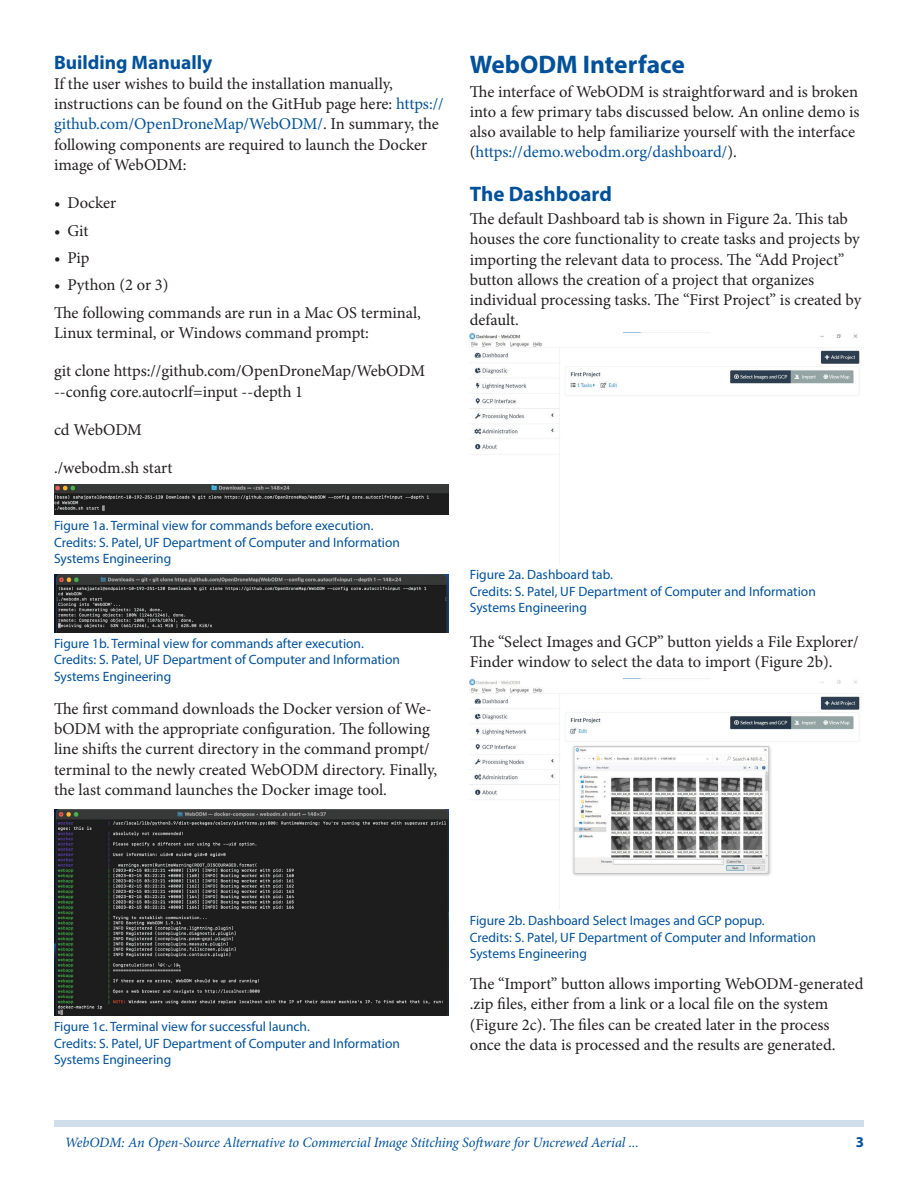
<style>
.page{position:relative;width:918px;height:1188px;background:#fff}
.page>*{position:absolute;margin:0;border:0;box-sizing:border-box;transform-origin:0 0}
.SectionHeading0{font:700 25.5px "Myriad Pro";color:#01519a}
.SectionHeading1{font:700 21px "Myriad Pro";color:#01519a}
.SectionHeading3{font:700 19.5px "Myriad Pro";color:#01519a}
.Paragraph{font:16.5px/20.2px "Minion Pro";letter-spacing:-.005em;color:#231f20}
.t1{font:700 15px "Myriad Pro";color:#01519a}
.RunningTitleItalics{font:italic 14.25px "Minion Pro";letter-spacing:-.01em;color:#01519a}
.t2{font:13.5px/16.5px "Myriad Pro";color:#01519a}
.s1{color:#01519a}
</style>
<div class="page">
<div style="left:54px;top:1120px;width:810px;height:7px;background:#d0deeb"></div>
<img style="left:54px;top:485px;width:394px;height:30px">
<img style="left:54px;top:574px;width:394px;height:58px">
<img style="left:54px;top:809px;width:394px;height:207px">
<img style="left:470px;top:333px;width:390px;height:123px">
<img style="left:470px;top:678px;width:390px;height:198px">
<p class="SectionHeading3" style="left:54px;top:49px;width:160px">Building Manually</p>
<p class="Paragraph" style="left:54px;top:74px;width:391px">If the user wishes to build the installation manually, instructions can be found on the GitHub page here: <span class="s1">https:// github.com/OpenDroneMap/WebODM/</span>. In summary, the following components are required to launch the Docker image of WebODM:</p>
<p class="Paragraph" style="left:54px;top:193px;width:64px">• Docker</p>
<p class="Paragraph" style="left:54px;top:220px;width:36px">• Git</p>
<p class="Paragraph" style="left:54px;top:248px;width:37px">• Pip</p>
<p class="Paragraph" style="left:54px;top:275px;width:116px">• Python (2 or 3)</p>
<p class="Paragraph" style="left:54px;top:303px;width:369px">The following commands are run in a Mac OS terminal,<br>Linux terminal, or Windows command prompt:</p>
<p class="Paragraph" style="left:54px;top:361px;width:373px">git clone https://github.com/OpenDroneMap/WebODM --config core.autocrlf=input --depth 1</p>
<p class="Paragraph" style="left:54px;top:420px;width:89px">cd WebODM</p>
<p class="Paragraph" style="left:54px;top:458px;width:120px">./webodm.sh start</p>
<p class="t2" style="left:54px;top:517px;width:348px">Figure 1a. Terminal view for commands before execution.<br>Credits: S. Patel, UF Department of Computer and Information<br>Systems Engineering</p>
<p class="t2" style="left:54px;top:635px;width:348px">Figure 1b. Terminal view for commands after execution.<br>Credits: S. Patel, UF Department of Computer and Information<br>Systems Engineering</p>
<p class="Paragraph" style="left:54px;top:699px;width:385px">The first command downloads the Docker version of We&shy;bODM with the appropriate configuration. The following line shifts the current directory in the command prompt/ terminal to the newly created WebODM directory. Finally, the last command launches the Docker image tool.</p>
<p class="SectionHeading0" style="left:470px;top:48px;width:217px">WebODM Interface</p>
<p class="Paragraph" style="left:470px;top:81px;width:391px">The interface of WebODM is straightforward and is broken into a few primary tabs discussed below. An online demo is also available to help familiarize yourself with the interface (<span class="s1">https://demo.webodm.org/dashboard/</span>).</p>
<p class="SectionHeading1" style="left:470px;top:180px;width:144px">The Dashboard</p>
<p class="Paragraph" style="left:470px;top:209px;width:393px">The default Dashboard tab is shown in Figure 2a. This tab houses the core functionality to create tasks and projects by importing the relevant data to process. The “Add Project” button allows the creation of a project that organizes individual processing tasks. The “First Project” is created by default.</p>
<p class="t2" style="left:470px;top:566px;width:348px">Figure 2a. Dashboard tab.<br>Credits: S. Patel, UF Department of Computer and Information<br>Systems Engineering</p>
<p class="Paragraph" style="left:470px;top:632px;width:390px">The “Select Images and GCP” button yields a File Explorer/<br>Finder window to select the data to import (Figure 2b).</p>
<p class="t2" style="left:54px;top:1018px;width:348px">Figure 1c. Terminal view for successful launch.<br>Credits: S. Patel, UF Department of Computer and Information<br>Systems Engineering</p>
<p class="t2" style="left:470px;top:912px;width:348px">Figure 2b. Dashboard Select Images and GCP popup.<br>Credits: S. Patel, UF Department of Computer and Information<br>Systems Engineering</p>
<p class="Paragraph" style="left:470px;top:974px;width:395px">The “Import” button allows importing WebODM-generated .zip files, either from a link or a local file on the system (Figure 2c). The files can be created later in the process once the data is processed and the results are generated.</p>
<p class="RunningTitleItalics" style="left:65px;top:1133px;width:576px">WebODM: An Open-Source Alternative to Commercial Image Stitching Software for Uncrewed Aerial ...</p>
<p class="t1" style="left:856px;top:1133px;width:10px">3</p>
</div>
